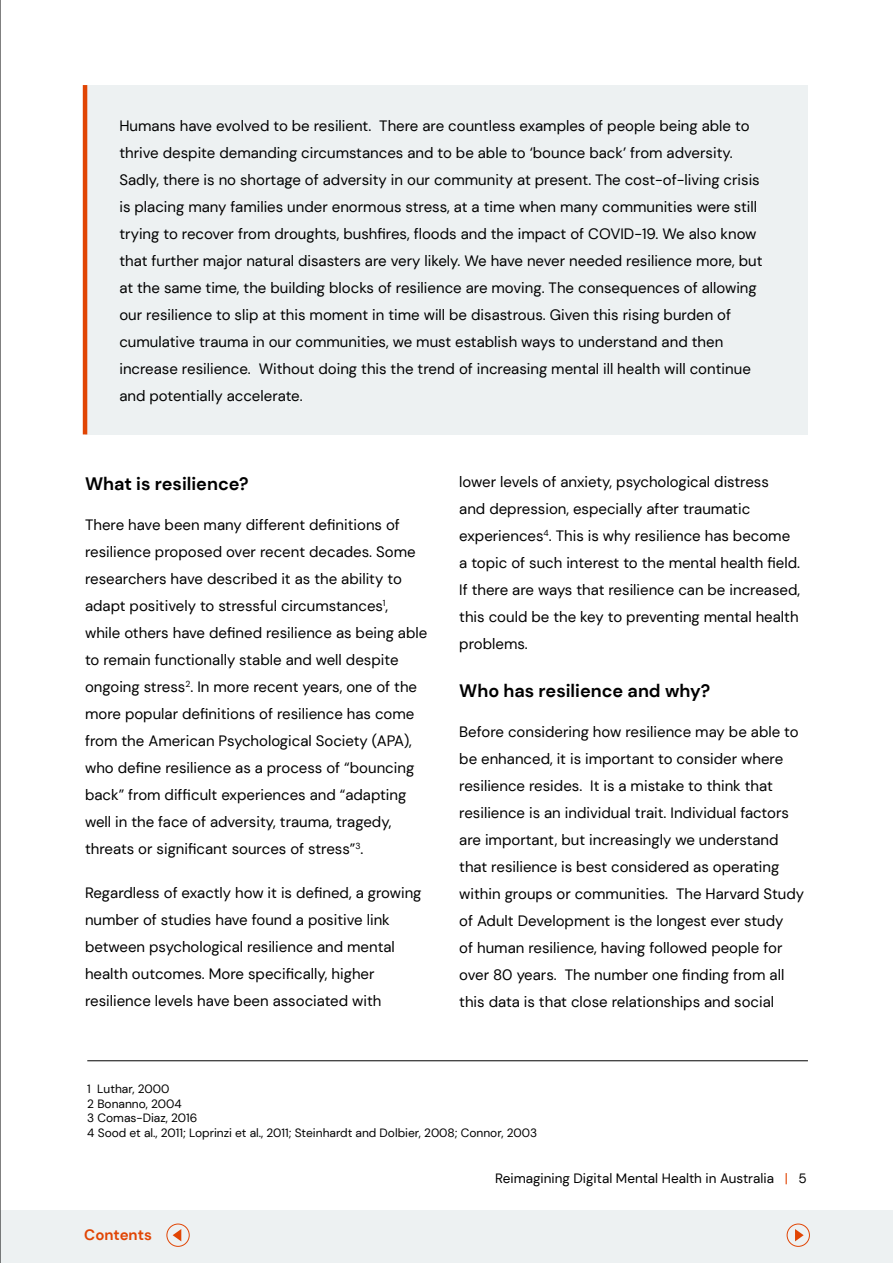
<style>
.page{position:relative;width:893px;height:1263px;background:#fff}
.page>*{position:absolute;margin:0;border:0;box-sizing:border-box;transform-origin:0 0}
.t1{font:700 18px "DM Sans";color:#000}
.t2{font:15px/27px "DM Sans";color:#000}
.t3{font:700 15px "DM Sans";color:#e14504}
.t4{font:13.5px "DM Sans";color:#000}
.t5{font:12px "DM Sans";color:#000}
.s1{color:#e14504}
</style>
<div class="page">
<div style="left:0;top:1210px;width:893px;height:53px;background:#edf1f2"></div>
<div style="left:86px;top:85px;width:722px;height:349px;background:#edf1f2"></div>
<hr style="left:83px;top:85px;width:4px;height:349px;background:#e14504">
<hr style="left:87px;top:1060px;width:721px;height:1px;background:#000">
<hr style="left:0;top:0;width:1px;height:1263px;background:#000">
<div style="left:167px;top:1224px;width:23px;height:23px;border:1px solid #e14504;border-radius:50%"></div>
<svg style="left:173px;top:1229px;width:8px;height:12px"></svg>
<div style="left:787px;top:1224px;width:23px;height:23px;border:1px solid #e14504;border-radius:50%"></div>
<svg style="left:795px;top:1229px;width:9px;height:12px"></svg>
<p class="t2" style="left:119px;top:112px;width:645px">Humans have evolved to be resilient. There are countless examples of people being able to thrive despite demanding circumstances and to be able to ‘bounce back’ from adversity.<br>Sadly, there is no shortage of adversity in our community at present. The cost-of-living crisis is placing many families under enormous stress, at a time when many communities were still trying to recover from droughts, bushfires, floods and the impact of COVID-19. We also know that further major natural disasters are very likely. We have never needed resilience more, but at the same time, the building blocks of resilience are moving. The consequences of allowing our resilience to slip at this moment in time will be disastrous. Given this rising burden of cumulative trauma in our communities, we must establish ways to understand and then increase resilience. Without doing this the trend of increasing mental ill health will continue and potentially accelerate.</p>
<h4 class="t1" style="left:85px;top:472px;width:165px">What is resilience?</h4>
<p class="t2" style="left:85px;top:511px;width:344px">There have been many different definitions of resilience proposed over recent decades. Some researchers have described it as the ability to adapt positively to stressful circumstances<sup>1</sup>,<br>while others have defined resilience as being able to remain functionally stable and well despite ongoing stress<sup>2</sup>. In more recent years, one of the more popular definitions of resilience has come from the American Psychological Society (APA), who define resilience as a process of “bouncing back” from difficult experiences and “adapting well in the face of adversity, trauma, tragedy, threats or significant sources of stress”<sup>3</sup>.</p>
<p class="t2" style="left:85px;top:879px;width:338px">Regardless of exactly how it is defined, a growing number of studies have found a positive link between psychological resilience and mental health outcomes. More specifically, higher resilience levels have been associated with</p>
<p class="t2" style="left:459px;top:468px;width:342px">lower levels of anxiety, psychological distress<br>and depression, especially after traumatic experiences<sup>4</sup>. This is why resilience has become a topic of such interest to the mental health field.<br>If there are ways that resilience can be increased, this could be the key to preventing mental health problems.</p>
<h4 class="t1" style="left:459px;top:680px;width:253px">Who has resilience and why?</h4>
<p class="t2" style="left:459px;top:718px;width:346px">Before considering how resilience may be able to be enhanced, it is important to consider where resilience resides. It is a mistake to think that resilience is an individual trait. Individual factors are important, but increasingly we understand that resilience is best considered as operating within groups or communities. The Harvard Study of Adult Development is the longest ever study<br>of human resilience, having followed people for over 80 years. The number one finding from all this data is that close relationships and social</p>
<p class="t5" style="left:87px;top:1082px;width:84px">1 Luthar, 2000</p>
<p class="t5" style="left:87px;top:1096px;width:96px">2 Bonanno, 2004</p>
<p class="t5" style="left:87px;top:1110px;width:112px">3 Comas-Diaz, 2016</p>
<p class="t5" style="left:87px;top:1125px;width:451px">4 Sood et al., 2011; Loprinzi et al., 2011; Steinhardt and Dolbier, 2008; Connor, 2003</p>
<p class="t3" style="left:84px;top:1226px;width:69px">Contents</p>
<p class="t4" style="left:495px;top:1170px;width:313px">Reimagining Digital Mental Health in Australia <span class="s1">|</span> 5</p>
</div>
